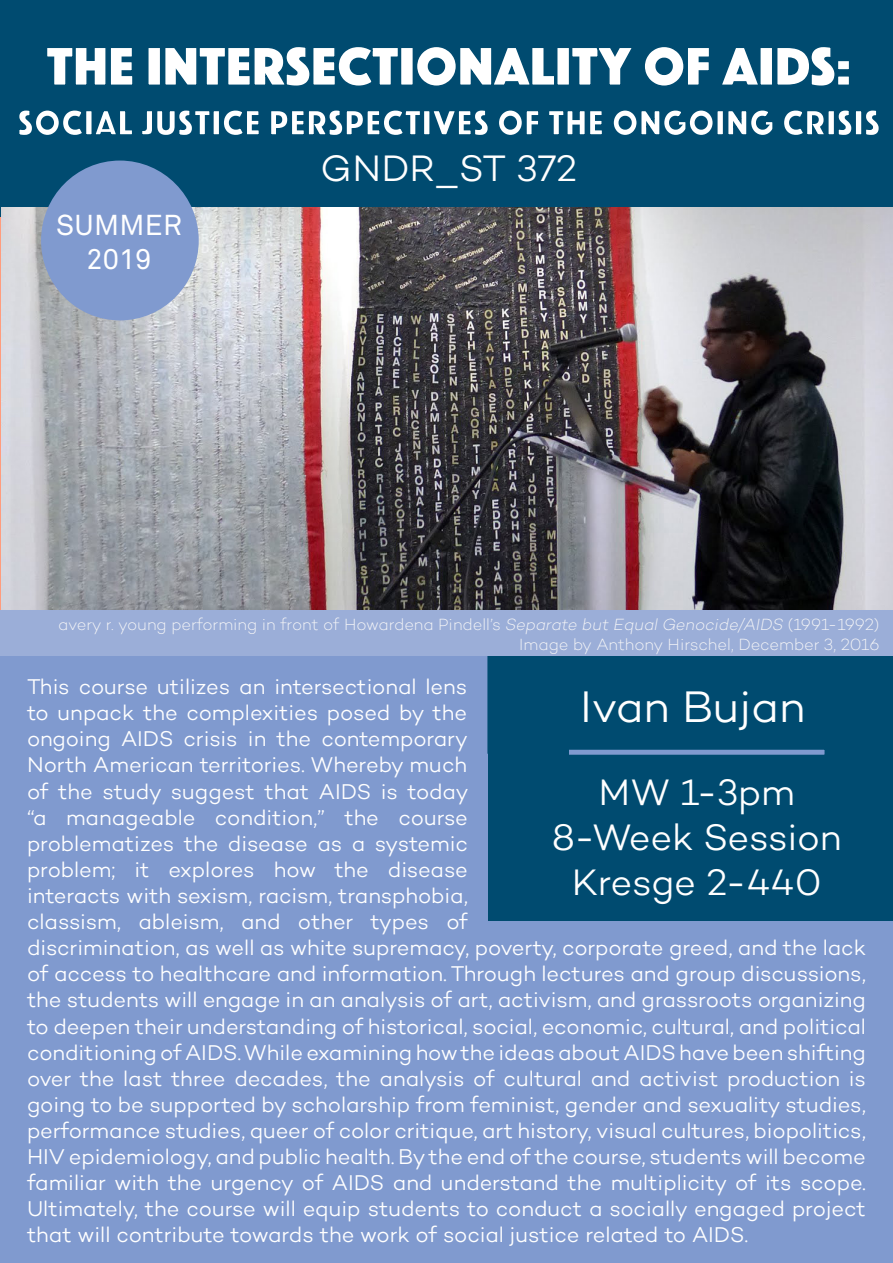
<style>
.page{position:relative;width:893px;height:1263px;background:#fff}
.page>*{position:absolute;margin:0;border:0;box-sizing:border-box;transform-origin:0 0}
.t1{font:57px "Phosphate Solid";color:#fff}
.t2{font:300 45px "Campton";color:#fff}
.t3{font:39px "Phosphate Solid";color:#fff;scale:.94 1}
.t4{font:300 37.5px "Campton";letter-spacing:-.01em;color:#fff}
.t5{font:28.5px/34.2px "Akkurat Pro";letter-spacing:.01em;color:#fff;text-align:center}
.t6{font:300 21.75px/26.1px "Campton";letter-spacing:-.005em;color:#fff}
.t7{font:200 16.5px "Campton";letter-spacing:-.005em;color:#f7f7f8}
.s1{font-style:italic}
</style>
<div class="page">
<div style="left:0;top:656px;width:893px;height:607px;background:#809acf"></div>
<div style="left:0;top:0;width:893px;height:216px;background:#004b70"></div>
<div style="left:487px;top:656px;width:406px;height:98px;background:#004b70"></div>
<div style="left:488px;top:750px;width:405px;height:171px;background:#004b70"></div>
<svg style="left:567px;top:748px;width:259px;height:7px;background:#5982b2"></svg>
<img style="left:1px;top:208px;width:892px;height:403px">
<div style="left:0;top:611px;width:893px;height:45px;background:#9baed8"></div>
<div style="left:41px;top:161px;width:158px;height:159px;background:#809acf;border-radius:50%"></div>
<p class="t1" style="left:46px;top:26px;width:806px">THE INTERSECTIONALITY OF AIDS:</p>
<p class="t3" style="left:17px;top:95px;width:920px">SOCIAL JUSTICE PERSPECTIVES OF THE ONGOING CRISIS</p>
<p class="t4" style="left:321px;top:145px;width:258px">GNDR_ST 372</p>
<p class="t5" style="left:56px;top:208px;width:127px">SUMMER<br>2019</p>
<p class="t7" style="left:58px;top:614px;width:823px">avery r. young performing in front of Howardena Pindell’s <span class="s1">Separate but Equal Genocide/AIDS</span> (1991-1992)</p>
<p class="t7" style="left:519px;top:634px;width:362px">Image by Anthony Hirschel, December 3, 2016</p>
<p class="t6" style="left:27px;top:673px;width:840px">This course utilizes an intersectional lens<br>to unpack the complexities posed by the<br>ongoing AIDS crisis in the contemporary<br>North American territories. Whereby much<br>of the study suggest that AIDS is today<br>“a manageable condition,” the course<br>problematizes the disease as a systemic<br>problem; it explores how the disease<br>interacts with sexism, racism, transphobia,<br>classism, ableism, and other types of<br>discrimination, as well as white supremacy, poverty, corporate greed, and the lack of access to healthcare and information. Through lectures and group discussions, the students will engage in an analysis of art, activism, and grassroots organizing to deepen their understanding of historical, social, economic, cultural, and political conditioning of AIDS. While examining how the ideas about AIDS have been shifting over the last three decades, the analysis of cultural and activist production is going to be supported by scholarship from feminist, gender and sexuality studies, performance studies, queer of color critique, art history, visual cultures, biopolitics, HIV epidemiology, and public health. By the end of the course, students will become familiar with the urgency of AIDS and understand the multiplicity of its scope.<br>Ultimately, the course will equip students to conduct a socially engaged project that will contribute towards the work of social justice related to AIDS.</p>
<p class="t2" style="left:580px;top:679px;width:227px">Ivan Bujan</p>
<p class="t4" style="left:598px;top:769px;width:198px">MW 1-3pm</p>
<p class="t4" style="left:552px;top:814px;width:291px">8-Week Session</p>
<p class="t4" style="left:572px;top:859px;width:251px">Kresge 2-440</p>
</div>
